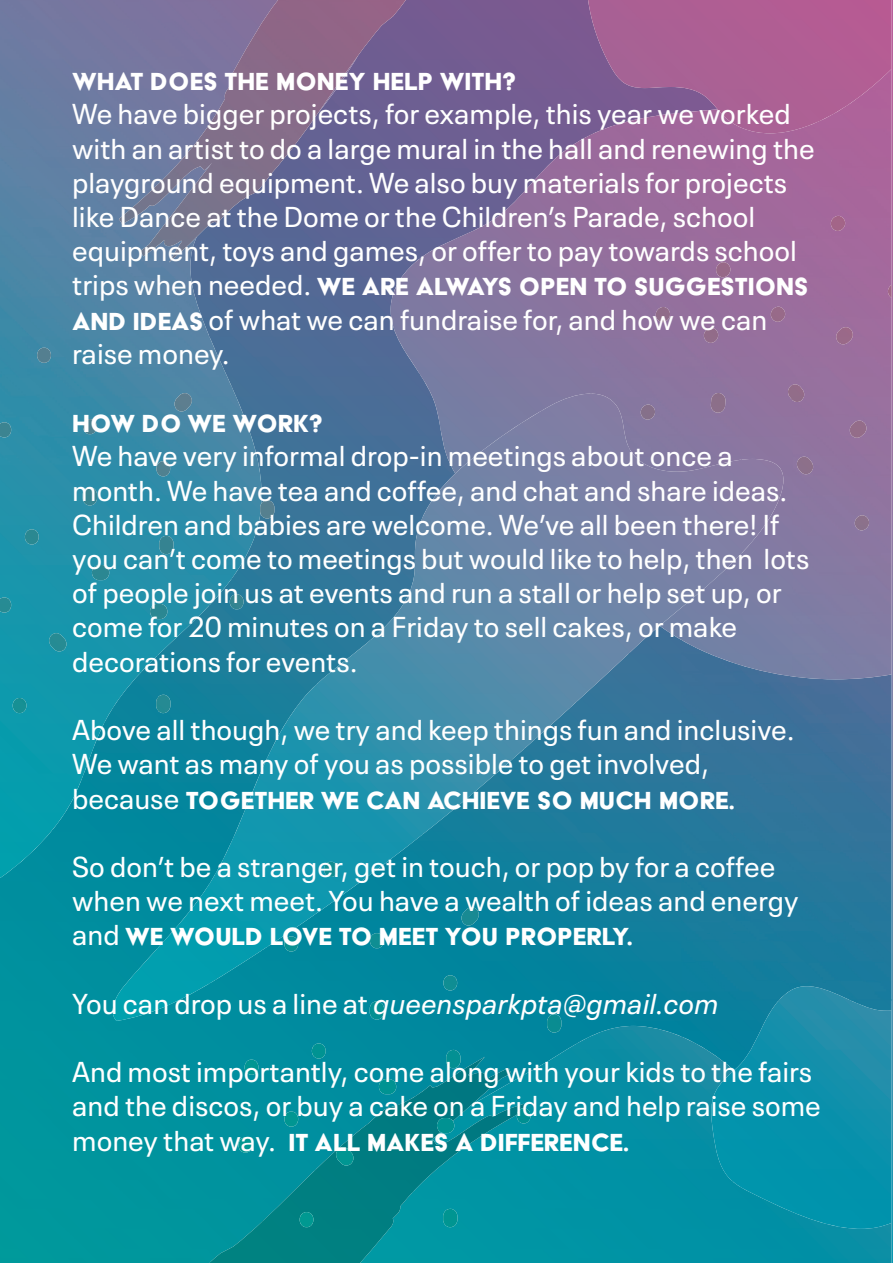
<style>
.page{position:relative;width:893px;height:1263px;background:#fff}
.page>*{position:absolute;margin:0;border:0;box-sizing:border-box;transform-origin:0 0}
.t1{font:28.5px/34.2px "Neue Plak Text";color:#fff}
.t2{font:28.5px "Acier BAT Text Solid";color:#fff}
.t3{font:italic 28.5px "Neue Plak Text";color:#fff}
.s1{font-family:"Neue Plak Text"}
.s2{font-family:"Acier BAT Text Solid"}
.s3{font-style:normal}
</style>
<div class="page">
<img style="left:406px;top:0;width:170px;height:210px">
<div style="left:576px;top:0;width:14px;height:134px;background:#7a5b91"></div>
<img style="left:263px;top:263px;width:51px;height:493px">
<img style="left:210px;top:263px;width:53px;height:609px">
<img style="left:314px;top:210px;width:105px;height:471px">
<img style="left:419px;top:210px;width:21px;height:35px">
<img style="left:419px;top:434px;width:21px;height:83px">
<img style="left:158px;top:672px;width:52px;height:591px">
<img style="left:630px;top:654px;width:51px;height:372px">
<img style="left:105px;top:672px;width:53px;height:591px">
<img style="left:577px;top:654px;width:53px;height:372px">
<img style="left:681px;top:645px;width:211px;height:354px">
<div style="left:53px;top:775px;width:52px;height:488px;background:#00929e"></div>
<img style="left:525px;top:708px;width:52px;height:318px">
<img style="left:473px;top:760px;width:52px;height:297px">
<div style="left:0;top:878px;width:53px;height:385px;background:#00949e"></div>
<img style="left:368px;top:835px;width:105px;height:222px">
<div style="left:315px;top:912px;width:53px;height:145px;background:#00889e"></div>
<div style="left:263px;top:947px;width:52px;height:110px;background:#008b9e"></div>
<div style="left:209px;top:980px;width:54px;height:77px;background:#008d9f"></div>
<img style="left:681px;top:999px;width:30px;height:27px">
<img style="left:590px;top:133px;width:151px;height:313px">
<img style="left:791px;top:133px;width:101px;height:546px">
<img style="left:540px;top:134px;width:51px;height:260px">
<img style="left:741px;top:133px;width:51px;height:543px">
<img style="left:440px;top:172px;width:101px;height:285px">
<img style="left:391px;top:245px;width:50px;height:189px">
<img style="left:690px;top:603px;width:52px;height:62px">
<img style="left:688px;top:603px;width:4px;height:42px">
<img style="left:0;top:0;width:232px;height:672px">
<img style="left:231px;top:385px;width:31px;height:194px">
<img style="left:0;top:671px;width:140px;height:104px">
<svg style="left:139px;top:671px;width:3px;height:4px"></svg>
<img style="left:0;top:774px;width:84px;height:104px">
<img style="left:119px;top:0;width:287px;height:263px">
<img style="left:174px;top:393px;width:18px;height:18px">
<img style="left:260px;top:500px;width:14px;height:18px">
<img style="left:37px;top:348px;width:14px;height:15px">
<img style="left:83px;top:487px;width:14px;height:19px">
<img style="left:0;top:422px;width:11px;height:15px">
<img style="left:150px;top:604px;width:17px;height:15px">
<img style="left:49px;top:633px;width:17px;height:18px">
<img style="left:25px;top:529px;width:14px;height:15px">
<img style="left:159px;top:536px;width:14px;height:18px">
<img style="left:156px;top:461px;width:14px;height:15px">
<img style="left:230px;top:594px;width:14px;height:15px">
<img style="left:156px;top:695px;width:14px;height:18px">
<img style="left:92px;top:565px;width:17px;height:15px">
<img style="left:13px;top:698px;width:13px;height:15px">
<img style="left:83px;top:419px;width:14px;height:15px">
<img style="left:0;top:597px;width:11px;height:16px">
<img style="left:836px;top:327px;width:17px;height:17px">
<img style="left:713px;top:262px;width:20px;height:15px">
<img style="left:828px;top:216px;width:20px;height:15px">
<img style="left:797px;top:457px;width:16px;height:17px">
<img style="left:711px;top:393px;width:14px;height:20px">
<img style="left:768px;top:307px;width:20px;height:15px">
<img style="left:850px;top:421px;width:16px;height:17px">
<img style="left:852px;top:515px;width:20px;height:15px">
<img style="left:788px;top:384px;width:16px;height:18px">
<img style="left:653px;top:307px;width:20px;height:15px">
<img style="left:638px;top:404px;width:20px;height:16px">
<svg style="left:888px;top:285px;width:4px;height:13px"></svg>
<img style="left:701px;top:328px;width:20px;height:15px">
<img style="left:519px;top:1026px;width:213px;height:237px">
<div style="left:732px;top:1229px;width:106px;height:34px;background:#008fa5"></div>
<div style="left:838px;top:1229px;width:54px;height:34px;background:#0c8fa5"></div>
<img style="left:588px;top:0;width:304px;height:133px">
<img style="left:473px;top:394px;width:156px;height:314px">
<img style="left:422px;top:457px;width:52px;height:378px">
<img style="left:628px;top:446px;width:155px;height:157px">
<img style="left:370px;top:517px;width:53px;height:358px">
<img style="left:319px;top:639px;width:52px;height:273px">
<img style="left:628px;top:602px;width:60px;height:52px">
<img style="left:267px;top:681px;width:53px;height:266px">
<img style="left:215px;top:756px;width:53px;height:224px">
<img style="left:473px;top:707px;width:98px;height:53px">
<img style="left:473px;top:759px;width:40px;height:34px">
<img style="left:164px;top:872px;width:52px;height:135px">
<img style="left:113px;top:940px;width:52px;height:81px">
<img style="left:209px;top:1057px;width:317px;height:206px">
<img style="left:461px;top:907px;width:18px;height:18px">
<img style="left:547px;top:1014px;width:14px;height:18px">
<img style="left:324px;top:862px;width:14px;height:15px">
<img style="left:370px;top:1001px;width:14px;height:19px">
<img style="left:245px;top:1059px;width:13px;height:16px">
<img style="left:284px;top:936px;width:14px;height:15px">
<img style="left:437px;top:1118px;width:17px;height:15px">
<img style="left:336px;top:1147px;width:17px;height:18px">
<img style="left:312px;top:1043px;width:14px;height:15px">
<img style="left:446px;top:1050px;width:14px;height:18px">
<img style="left:443px;top:975px;width:14px;height:15px">
<img style="left:517px;top:1108px;width:14px;height:15px">
<img style="left:443px;top:1209px;width:14px;height:18px">
<img style="left:379px;top:1079px;width:17px;height:15px">
<img style="left:238px;top:1137px;width:14px;height:15px">
<img style="left:300px;top:1212px;width:13px;height:15px">
<img style="left:370px;top:933px;width:14px;height:15px">
<img style="left:284px;top:1111px;width:14px;height:16px">
<img style="left:711px;top:986px;width:181px;height:243px">
<p class="t2" style="left:72px;top:67px;width:446px">WHAT DOES THE MONEY HELP WITH?</p>
<p class="t1" style="left:72px;top:94px;width:744px">We have bigger projects, for example, this year we worked with an artist to do a large mural in the hall and renewing the playground equipment. We also buy materials for projects like Dance at the Dome or the Children’s Parade, school equipment, toys and games, or offer to pay towards school</p>
<p class="t2" style="left:72px;top:272px;width:738px"><span class="s1">trips when needed.</span> WE ARE ALWAYS OPEN TO SUGGESTIONS</p>
<p class="t1" style="left:72px;top:300px;width:697px"><span class="s2">AND IDEAS</span> of what we can fundraise for, and how we can raise money.</p>
<p class="t2" style="left:72px;top:409px;width:252px">HOW DO WE WORK?</p>
<p class="t1" style="left:72px;top:436px;width:739px">We have very informal drop-in meetings about once a month. We have tea and coffee, and chat and share ideas.<br>Children and babies are welcome. We’ve all been there! If you can’t come to meetings but would like to help, then lots of people join us at events and run a stall or help set up, or come for 20 minutes on a Friday to sell cakes, or make decorations for events.</p>
<p class="t1" style="left:72px;top:710px;width:724px">Above all though, we try and keep things fun and inclusive.<br>We want as many of you as possible to get involved,</p>
<p class="t2" style="left:72px;top:785px;width:664px"><span class="s1">because</span> TOGETHER WE CAN ACHIEVE SO MUCH MORE.</p>
<p class="t1" style="left:72px;top:847px;width:728px">So don’t be a stranger, get in touch, or pop by for a coffee when we next meet. You have a wealth of ideas and energy</p>
<p class="t2" style="left:72px;top:922px;width:562px"><span class="s1">and</span> WE WOULD LOVE TO MEET YOU PROPERLY.</p>
<p class="t3" style="left:72px;top:981px;width:648px"><span class="s3">You can drop us a line at</span> queensparkpta@gmail.com</p>
<p class="t1" style="left:72px;top:1052px;width:750px">And most importantly, come along with your kids to the fairs and the discos, or buy a cake on a Friday and help raise some</p>
<p class="t2" style="left:72px;top:1127px;width:559px"><span class="s1">money that way.</span> IT ALL MAKES A DIFFERENCE.</p>
</div>
